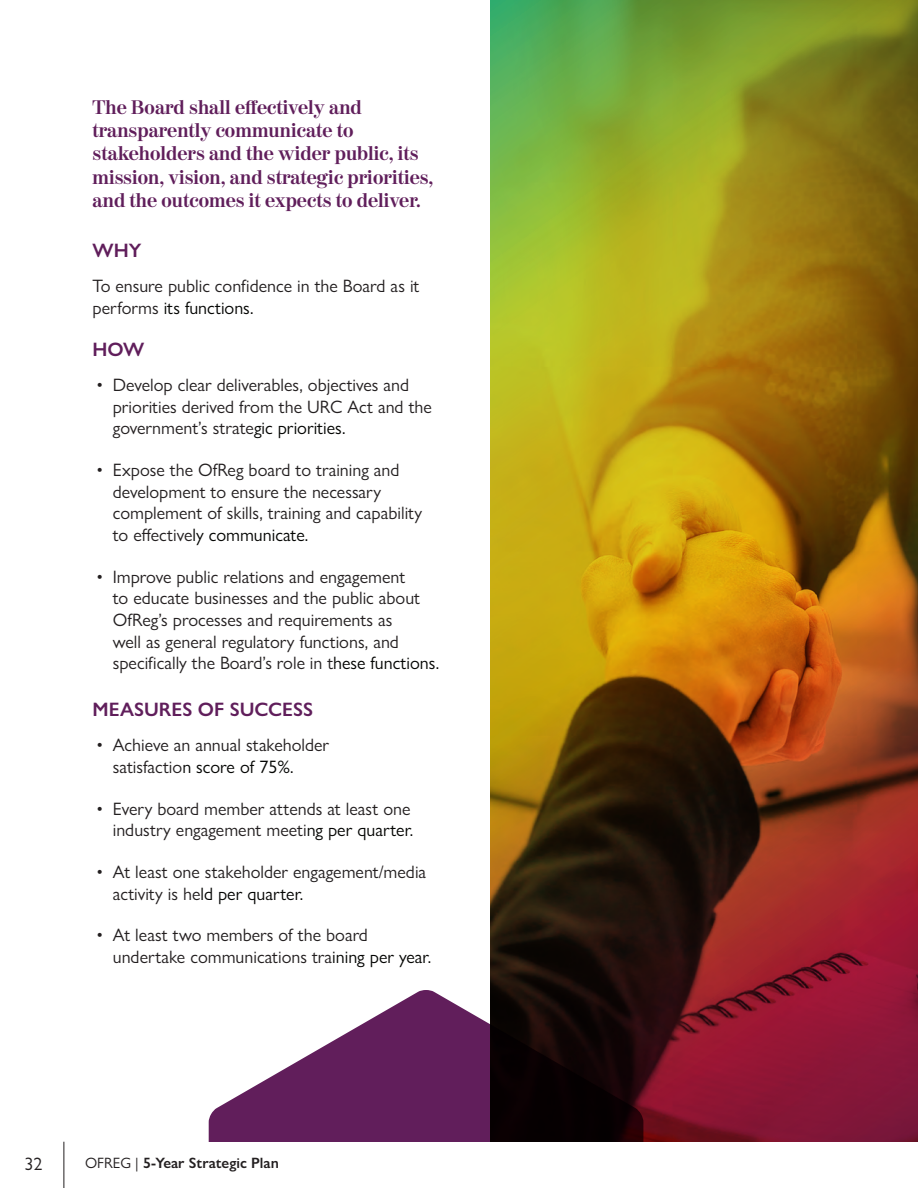
<style>
.page{position:relative;width:918px;height:1188px;background:#fff}
.page>*{position:absolute;margin:0;border:0;box-sizing:border-box;transform-origin:0 0}
.t1{font:700 19.5px/23.4px "Moderno FB";color:#601e5b}
.t2{font:600 19.5px "Gill Sans Nova";color:#601e5b}
.t3{font:18px/21.6px "Gill Sans Nova";color:#231f20}
.t4{font:600 15px "Gill Sans Nova";color:#231f20}
.s1{color:#040503}
.s2{font-weight:400}
</style>
<div class="page">
<img style="left:490px;top:0;width:428px;height:1142px">
<svg style="left:209px;top:990px;width:434px;height:152px"></svg>
<hr style="left:64px;top:1142px;width:1px;height:46px;background:#231f20">
<p class="t1" style="left:93px;top:96px;width:342px">The Board shall effectively and transparently communicate to stakeholders and the wider public, its mission, vision, and strategic priorities, and the outcomes it expects to deliver.</p>
<p class="t2" style="left:93px;top:239px;width:50px">WHY</p>
<p class="t3" style="left:93px;top:275px;width:328px">To ensure public confidence in the Board as it performs <span class="s1">its functions.</span></p>
<p class="t2" style="left:93px;top:338px;width:53px">HOW</p>
<p class="t3" style="left:113px;top:374px;width:321px;text-indent:-16px">• Develop clear deliverables, objectives and priorities derived from the URC Act and the government’s strate<span class="s1">gic priorities.</span></p>
<p class="t3" style="left:113px;top:459px;width:311px;text-indent:-16px">• Expose the OfReg board to training and development to ensure the necessary complement of skills, training and capability to effective<span class="s1">ly communicate.</span></p>
<p class="t3" style="left:113px;top:566px;width:328px;text-indent:-16px">• Improve public relations and engagement<br>to educate businesses and the public about OfReg’s processes and requirements as<br>well as general regulatory functions, and specifically the Board’s role in t<span class="s1">hese functions.</span></p>
<p class="t2" style="left:93px;top:698px;width:222px">MEASURES OF SUCCESS</p>
<p class="t3" style="left:113px;top:734px;width:218px;text-indent:-16px">• Achieve an annual stakeholder satisfactio<span class="s1">n score of 75%.</span></p>
<p class="t3" style="left:97px;top:797px;width:318px;text-align:right">• Every board member attends at least one industry engagement meeti<span class="s1">ng per quarter.</span></p>
<p class="t3" style="left:113px;top:861px;width:315px;text-indent:-16px">• At least one stakeholder engagement/media activity is he<span class="s1">ld per quarter.</span></p>
<p class="t3" style="left:113px;top:924px;width:320px;text-indent:-16px">• At least two members of the board undertake communications tra<span class="s1">ining per year.</span></p>
<p class="t3" style="left:25px;top:1153px;width:19px">32</p>
<p class="t4" style="left:85px;top:1154px;width:195px"><span class="s2">OFREG |</span> 5-Year Strategic Plan</p>
</div>
